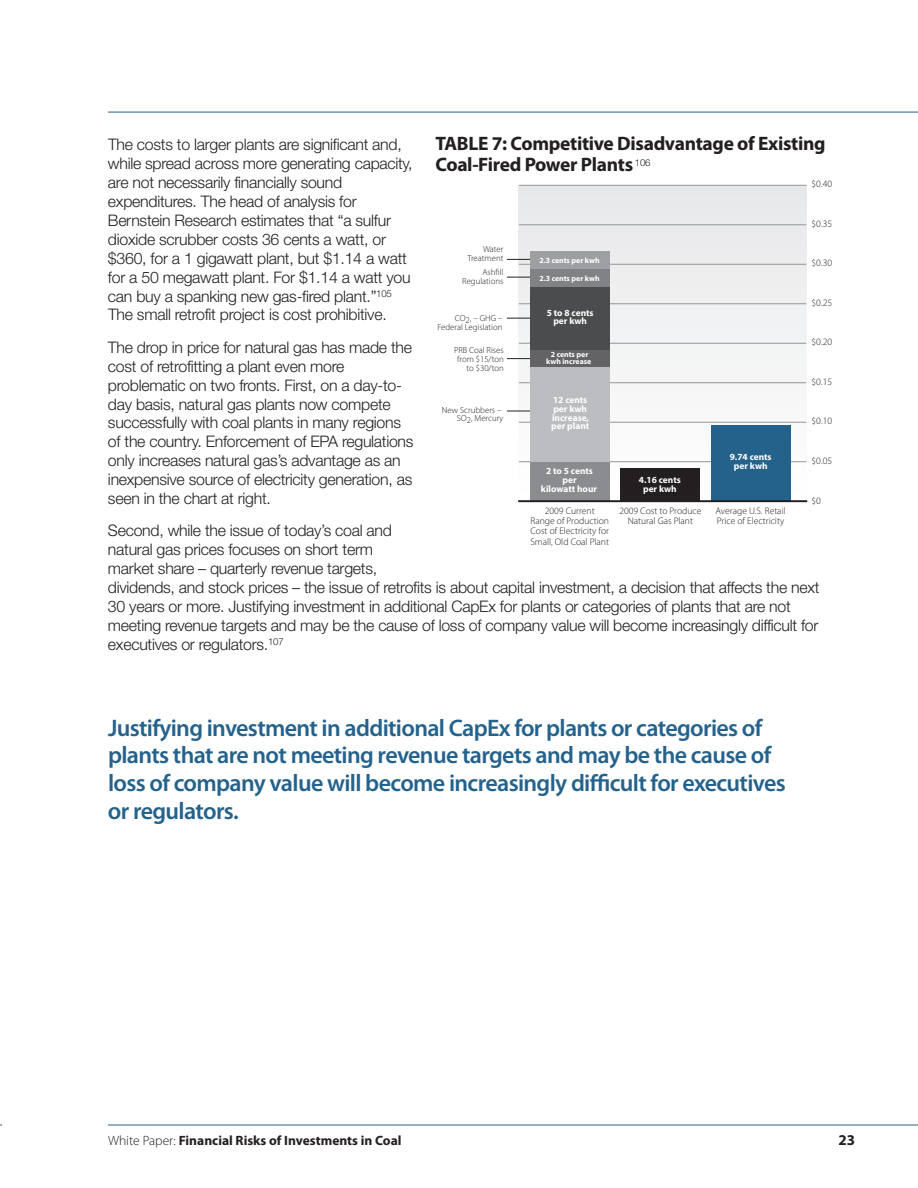
<style>
.page{position:relative;width:918px;height:1188px;background:#fff}
.page>*{position:absolute;margin:0;border:0;box-sizing:border-box;transform-origin:0 0}
.t1{font:600 24px/27.9px "Myriad Pro";letter-spacing:-.025em;color:#24628c}
.t2{font:700 19.5px/21px "Myriad Pro";letter-spacing:-.015em;color:#231f20}
.t3{font:300 15.9px/18.9px "Helvetica Neue";letter-spacing:-.015em;color:#231f20}
.t4{font:700 15px "Myriad Pro";color:#231f20}
.t5{font:700 13.5px "Myriad Pro";color:#231f20}
.t6{font:300 9.75px "Myriad Pro";color:#231f20}
.t7{font:300 9.6px/10.2px "Myriad Pro";color:#231f20;text-align:center}
.t8{font:700 9.3px/8.9px "Myriad";color:#fff;text-align:center}
.t9{font:300 8.7px/8.9px "Myriad Pro";color:#231f20;text-align:right}
.t10{font:700 7.8px/6.9px "Myriad";color:#fff;text-align:center}
.s1{font-weight:300}
</style>
<div class="page">
<hr style="left:108px;top:1125px;width:810px;height:1px;background:#24628c">
<hr style="left:108px;top:112px;width:810px;height:1px;background:#24628c">
<div style="left:519px;top:185px;width:287px;height:314px;background:#f0f0f1"></div>
<hr style="left:519px;top:461px;width:287px;height:1px;background:#939598">
<hr style="left:519px;top:422px;width:287px;height:1px;background:#939598">
<hr style="left:519px;top:382px;width:287px;height:1px;background:#939598">
<hr style="left:519px;top:343px;width:287px;height:1px;background:#939598">
<hr style="left:519px;top:303px;width:287px;height:1px;background:#939598">
<hr style="left:519px;top:264px;width:287px;height:1px;background:#939598">
<hr style="left:519px;top:224px;width:287px;height:1px;background:#939598">
<hr style="left:519px;top:185px;width:287px;height:1px;background:#939598">
<svg style="left:507px;top:318px;width:23px;height:1px"></svg>
<svg style="left:507px;top:411px;width:23px;height:1px"></svg>
<svg style="left:507px;top:277px;width:23px;height:1px"></svg>
<div style="left:530px;top:461px;width:79px;height:40px;background:#8a8c8f"></div>
<div style="left:530px;top:367px;width:79px;height:94px;background:#bcbdc0"></div>
<div style="left:530px;top:287px;width:79px;height:63px;background:#4b4c4d"></div>
<div style="left:530px;top:269px;width:79px;height:18px;background:#808285"></div>
<div style="left:621px;top:468px;width:79px;height:33px;background:#231f20"></div>
<div style="left:712px;top:426px;width:79px;height:75px;background:#24628c"></div>
<svg style="left:507px;top:358px;width:23px;height:1px"></svg>
<div style="left:530px;top:350px;width:79px;height:17px;background:#636366"></div>
<svg style="left:507px;top:259px;width:23px;height:1px"></svg>
<hr style="left:518px;top:500px;width:289px;height:2px;background:#231f20">
<div style="left:530px;top:251px;width:79px;height:18px;background:#9d9fa2"></div>
<p class="t2" style="left:436px;top:134px;width:392px">TAbLe 7: Competitive Disadvantage of existing<br>Coal-Fired Power Plants <sup>106</sup></p>
<p class="t3" style="left:108px;top:135px;width:306px">The costs to larger plants are significant and, while spread across more generating capacity, are not necessarily financially sound expenditures. The head of analysis for Bernstein Research estimates that “a sulfur dioxide scrubber costs 36 cents a watt, or $360, for a 1 gigawatt plant, but $1.14 a watt for a 50 megawatt plant. For $1.14 a watt you can buy a spanking new gas-fired plant.”<sup>105<br></sup>The small retrofit project is cost prohibitive.</p>
<p class="t3" style="left:108px;top:337px;width:307px">The drop in price for natural gas has made the cost of retrofitting a plant even more problematic on two fronts. First, on a day-to&shy;day basis, natural gas plants now compete successfully with coal plants in many regions of the country. Enforcement of EPA regulations only increases natural gas’s advantage as an inexpensive source of electricity generation, as seen in the chart at right.</p>
<p class="t3" style="left:108px;top:521px;width:713px">Second, while the issue of today’s coal and<br>natural gas prices focuses on short term<br>market share – quarterly revenue targets,<br>dividends, and stock prices – the issue of retrofits is about capital investment, a decision that affects the next 30 years or more. Justifying investment in additional CapEx for plants or categories of plants that are not meeting revenue targets and may be the cause of loss of company value will become increasingly difficult for executives or regulators.<sup>107</sup></p>
<p class="t6" style="left:812px;top:180px;width:22px">$0.40</p>
<p class="t6" style="left:812px;top:220px;width:22px">$0.35</p>
<p class="t9" style="left:467px;top:246px;width:38px">Water<br>Treatment</p>
<p class="t10" style="left:539px;top:257px;width:62px">2.3 cents per kwh</p>
<p class="t6" style="left:812px;top:259px;width:22px">$0.30</p>
<p class="t9" style="left:462px;top:269px;width:43px">Ashfill<br>Regulations</p>
<p class="t10" style="left:539px;top:275px;width:62px">2.3 cents per kwh</p>
<p class="t6" style="left:812px;top:299px;width:22px">$0.25</p>
<p class="t8" style="left:547px;top:309px;width:48px">5 to 8 cents per kwh</p>
<p class="t9" style="left:437px;top:314px;width:67px">CO2, – GHG –<br>Federal Legislation</p>
<p class="t6" style="left:812px;top:338px;width:22px">$0.20</p>
<p class="t9" style="left:454px;top:347px;width:51px">PRB Coal Rises from $15/ton to $30/ton</p>
<p class="t10" style="left:546px;top:352px;width:47px">2 cents per kwh increase</p>
<p class="t6" style="left:812px;top:378px;width:22px">$0.15</p>
<p class="t8" style="left:551px;top:396px;width:39px;text-align:left">12 cents per kwh increase, per plant</p>
<p class="t9" style="left:442px;top:406px;width:63px">New Scrubbers –<br>SO2, Mercury</p>
<p class="t6" style="left:812px;top:418px;width:22px">$0.10</p>
<p class="t8" style="left:730px;top:453px;width:43px">9.74 cents per kwh</p>
<p class="t6" style="left:812px;top:457px;width:22px">$0.05</p>
<p class="t8" style="left:541px;top:468px;width:58px">2 to 5 cents per<br>kilowatt hour</p>
<p class="t8" style="left:639px;top:476px;width:43px">4.16 cents per kwh</p>
<p class="t6" style="left:812px;top:497px;width:11px">$0</p>
<p class="t7" style="left:619px;top:506px;width:84px">2009 Cost to Produce<br>Natural Gas Plant</p>
<p class="t7" style="left:715px;top:506px;width:72px;text-align:left">Average U.S. Retail<br>Price of Electricity</p>
<p class="t7" style="left:530px;top:506px;width:80px">2009 Current<br>Range of Production<br>Cost of Electricity for<br>Small, Old Coal Plant</p>
<h1 class="t1" style="left:108px;top:715px;width:679px">Justifying investment in additional CapEx for plants or categories of plants that are not meeting revenue targets and may be the cause of loss of company value will become increasingly difficult for executives or regulators.</h1>
<p class="t5" style="left:108px;top:1135px;width:295px"><span class="s1">White Paper:</span> Financial Risks of Investments in Coal</p>
<p class="t4" style="left:838px;top:1134px;width:18px">23</p>
</div>
